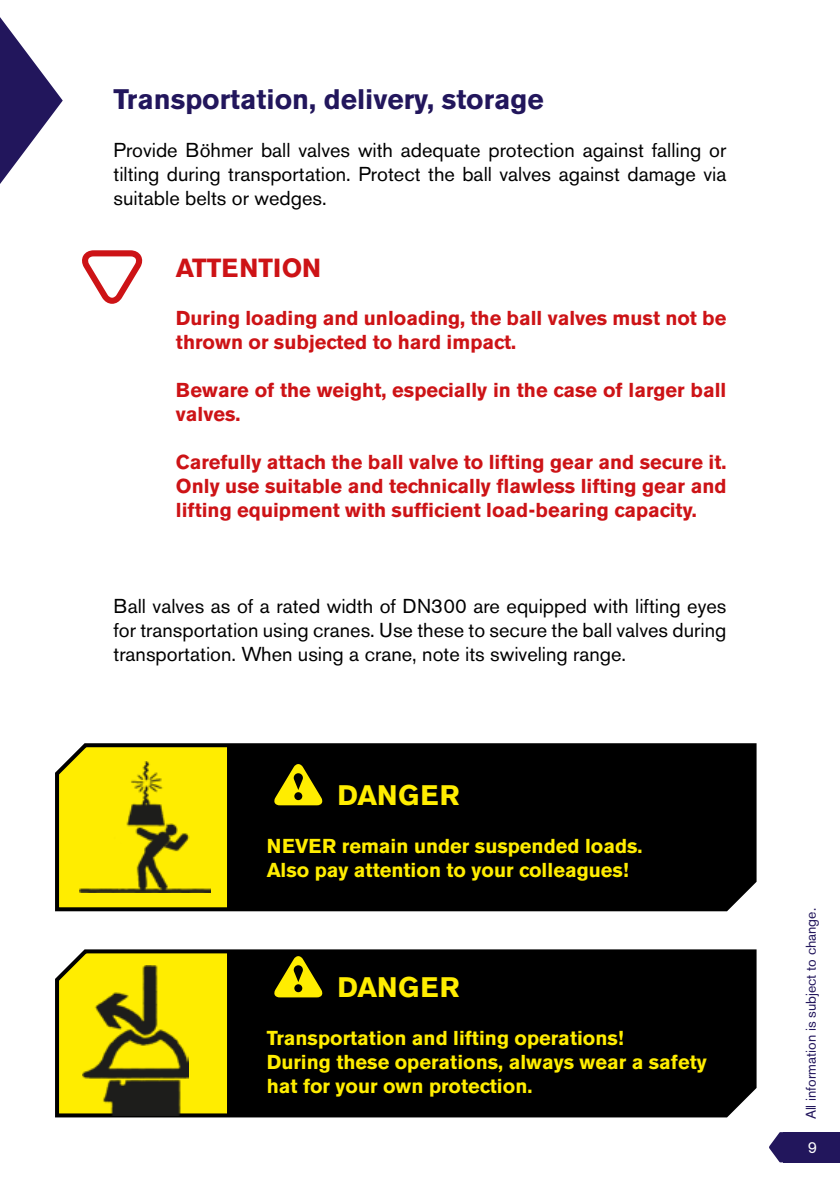
<style>
.page{position:relative;width:840px;height:1191px;background:#fff}
.page>*{position:absolute;margin:0;border:0;box-sizing:border-box;transform-origin:0 0}
.t1{font:700 28px "Akzidenz Grotesk BE";color:#22165c}
.t2{font:700 28px "Akzidenz Grotesk BE";letter-spacing:.02em;color:#ffed00}
.t3{font:700 26px "Akzidenz Grotesk BE";color:#cd1316}
.t4{font:20px/24px "Akzidenz Grotesk BE";color:#000;text-align:justify}
.t5{font:700 20px/24px "Akzidenz Grotesk BE";color:#cd1316}
.t6{font:700 20px/24px "Akzidenz Grotesk BE";color:#ffed00}
.t7{font:16px "Akzidenz Grotesk BE";color:#fff}
.t8{font:14px "Akzidenz Grotesk BE";color:#22165c}
</style>
<div class="page">
<svg style="left:769px;top:1132px;width:13px;height:30px"></svg>
<div style="left:782px;top:1132px;width:57px;height:30px;background:#22165c"></div>
<svg style="left:55px;top:743px;width:702px;height:169px;background:#1b1a04"></svg>
<svg style="left:55px;top:949px;width:702px;height:169px;background:#1f1d04"></svg>
<svg style="left:0;top:17px;width:63px;height:167px"></svg>
<svg style="left:82px;top:250px;width:61px;height:54px"></svg>
<img style="left:79px;top:761px;width:131px;height:131px">
<img style="left:82px;top:965px;width:106px;height:151px">
<svg style="left:273px;top:764px;width:50px;height:41px;background:#847a00"></svg>
<svg style="left:273px;top:956px;width:50px;height:41px;background:#837a00"></svg>
<h1 class="t1" style="left:113px;top:83px;width:431px">Transportation, delivery, storage</h1>
<p class="t4" style="left:113px;top:138px;width:614px">Provide Böhmer ball valves with adequate protection against falling or tilting during transportation. Protect the ball valves against damage via suitable belts or wedges.</p>
<h2 class="t3" style="left:176px;top:253px;width:147px">ATTENTION</h2>
<p class="t5" style="left:176px;top:306px;width:551px">During loading and unloading, the ball valves must not be thrown or subjected to hard impact.</p>
<p class="t5" style="left:176px;top:378px;width:551px">Beware of the weight, especially in the case of larger ball valves.</p>
<p class="t5" style="left:176px;top:450px;width:551px;text-align:justify">Carefully attach the ball valve to lifting gear and secure it.<br>Only use suitable and technically flawless lifting gear and lifting equipment with sufficient load-bearing capacity.</p>
<p class="t4" style="left:113px;top:594px;width:614px">Ball valves as of a rated width of DN300 are equipped with lifting eyes for transportation using cranes. Use these to secure the ball valves during transportation. When using a crane, note its swiveling range.</p>
<h1 class="t2" style="left:337px;top:779px;width:123px">DANGER</h1>
<p class="t6" style="left:266px;top:834px;width:377px">NEVER remain under suspended loads.<br>Also pay attention to your colleagues!</p>
<h1 class="t2" style="left:337px;top:971px;width:123px">DANGER</h1>
<p class="t6" style="left:266px;top:1026px;width:441px">Transportation and lifting operations!<br>During these operations, always wear a safety hat for your own protection.</p>
<p class="t8" style="left:802px;top:1119px;width:213px;rotate:-90deg">All information is subject to change.</p>
<p class="t7" style="left:807px;top:1138px;width:11px">9</p>
</div>
